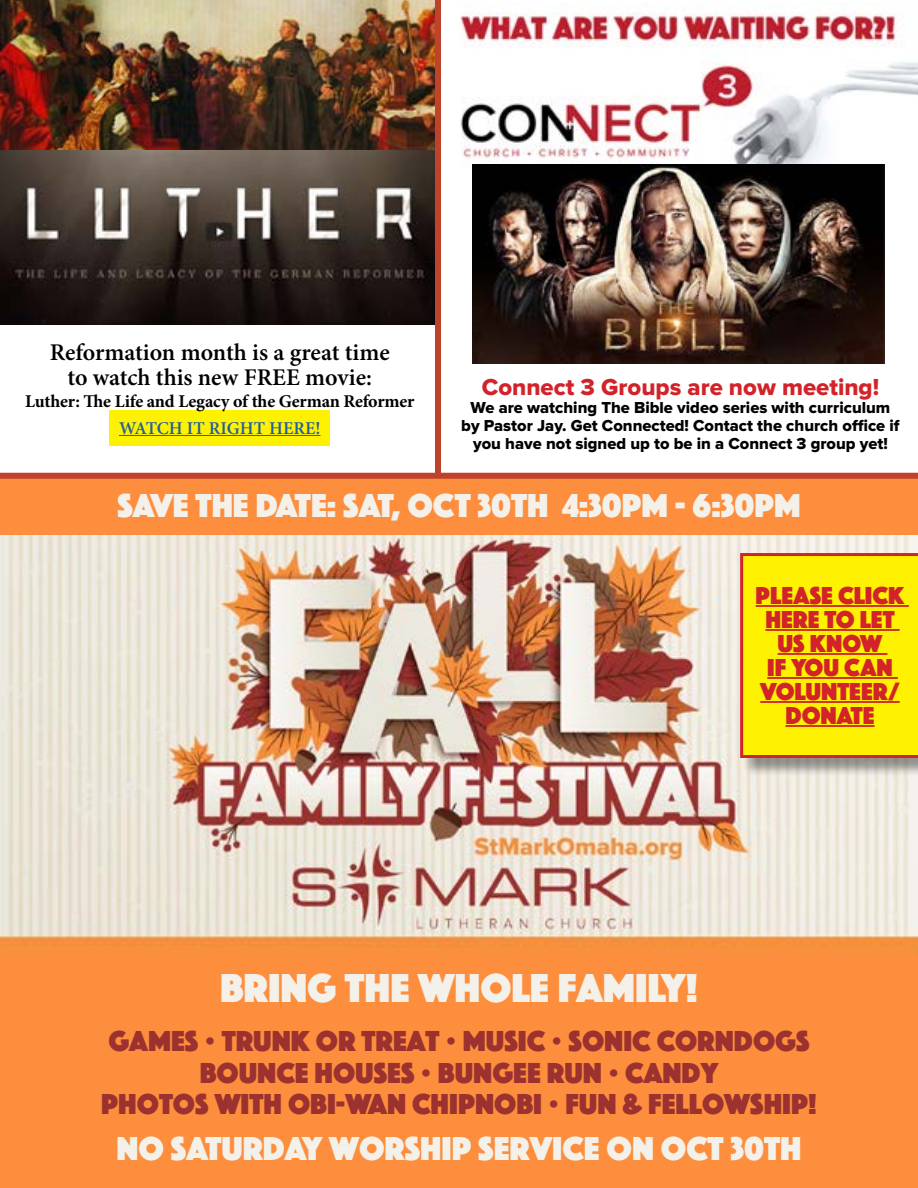
<style>
.page{position:relative;width:918px;height:1188px;background:#fff}
.page>*{position:absolute;margin:0;border:0;box-sizing:border-box;transform-origin:0 0}
.t1{font:42px "Phosphate Solid";color:#f4f1ea}
.t2{font:34.5px "Phosphate Solid";color:#f4f1ea}
.t3{font:30px/31.5px "Phosphate Solid";color:#9b322f;text-align:center}
.t4{font:25.5px/24px "Phosphate Solid";color:#d2232a;text-align:center}
.t5{font:600 24px/25.5px "Minion Pro";color:#000;text-align:center}
.t6{font:24px "Proxima Nova Extrabld";color:#d2232a}
.t7{font:700 18px "Minion Pro";letter-spacing:-.01em;color:#000}
.t8{font:600 18px "Minion Pro";color:#215e9e}
.t9{font:16.5px/18px "Proxima Nova Extrabld";color:#000;text-align:center}
</style>
<div class="page">
<img style="left:0;top:534px;width:918px;height:423px">
<img style="left:460px;top:2px;width:458px;height:179px">
<img style="left:473px;top:164px;width:411px;height:199px">
<div style="left:110px;top:410px;width:220px;height:36px;background:#fff200"></div>
<img style="left:0;top:149px;width:436px;height:176px">
<hr style="left:119px;top:435px;width:201px;height:1px;background:#215e9e">
<div style="left:0;top:476px;width:918px;height:58px;background:#fd8e3d"></div>
<div style="left:0;top:957px;width:918px;height:231px;background:#fd8e3d"></div>
<img style="left:0;top:0;width:436px;height:149px">
<div style="left:436px;top:0;width:5px;height:476px;background:#bd432b"></div>
<div style="left:0;top:473px;width:918px;height:6px;background:#bd432b"></div>
<div style="left:743px;top:556px;width:175px;height:220px;background:#000;opacity:.4"></div>
<div style="left:740px;top:553px;width:178px;height:205px;background:#fff200"></div>
<hr style="left:756px;top:605px;width:153px;height:2px;background:#d2232a">
<hr style="left:765px;top:629px;width:135px;height:2px;background:#d2232a">
<hr style="left:778px;top:653px;width:109px;height:2px;background:#d2232a">
<hr style="left:767px;top:677px;width:131px;height:2px;background:#d2232a">
<hr style="left:760px;top:701px;width:140px;height:2px;background:#d2232a">
<hr style="left:786px;top:725px;width:89px;height:2px;background:#d2232a">
<h3 class="t5" style="left:50px;top:340px;width:342px">Reformation month is a great time to watch this new FREE movie:</h3>
<p class="t7" style="left:25px;top:390px;width:391px">Luther: The Life and Legacy of the German Reformer</p>
<p class="t8" style="left:119px;top:417px;width:203px">WATCH IT RIGHT HERE!</p>
<h3 class="t6" style="left:482px;top:373px;width:399px">Connect 3 Groups are now meeting!</h3>
<p class="t9" style="left:461px;top:399px;width:440px">We are watching The Bible video series with curriculum by Pastor Jay. Get Connected! Contact the church office if you have not signed up to be in a Connect 3 group yet!</p>
<h2 class="t2" style="left:117px;top:481px;width:685px">SAVE THE DATE: SAT, OCT 30TH 4:30PM - 6:30PM</h2>
<h3 class="t4" style="left:756px;top:582px;width:150px">PLEASE CLICK<br>HERE TO LET<br>US KNOW<br>IF YOU CAN<br>VOLUNTEER/<br>DONATE</h3>
<h1 class="t1" style="left:220px;top:958px;width:479px">BRING THE WHOLE FAMILY!</h1>
<h3 class="t3" style="left:101px;top:1024px;width:717px">GAMES • TRUNK OR TREAT • MUSIC • SONIC CORNDOGS<br>BOUNCE HOUSES • BUNGEE RUN • CANDY<br>PHOTOS WITH OBI-WAN CHIPNOBI • FUN &amp; FELLOWSHIP!</h3>
<h2 class="t2" style="left:116px;top:1124px;width:687px">NO SATURDAY WORSHIP SERVICE ON OCT 30TH</h2>
</div>
